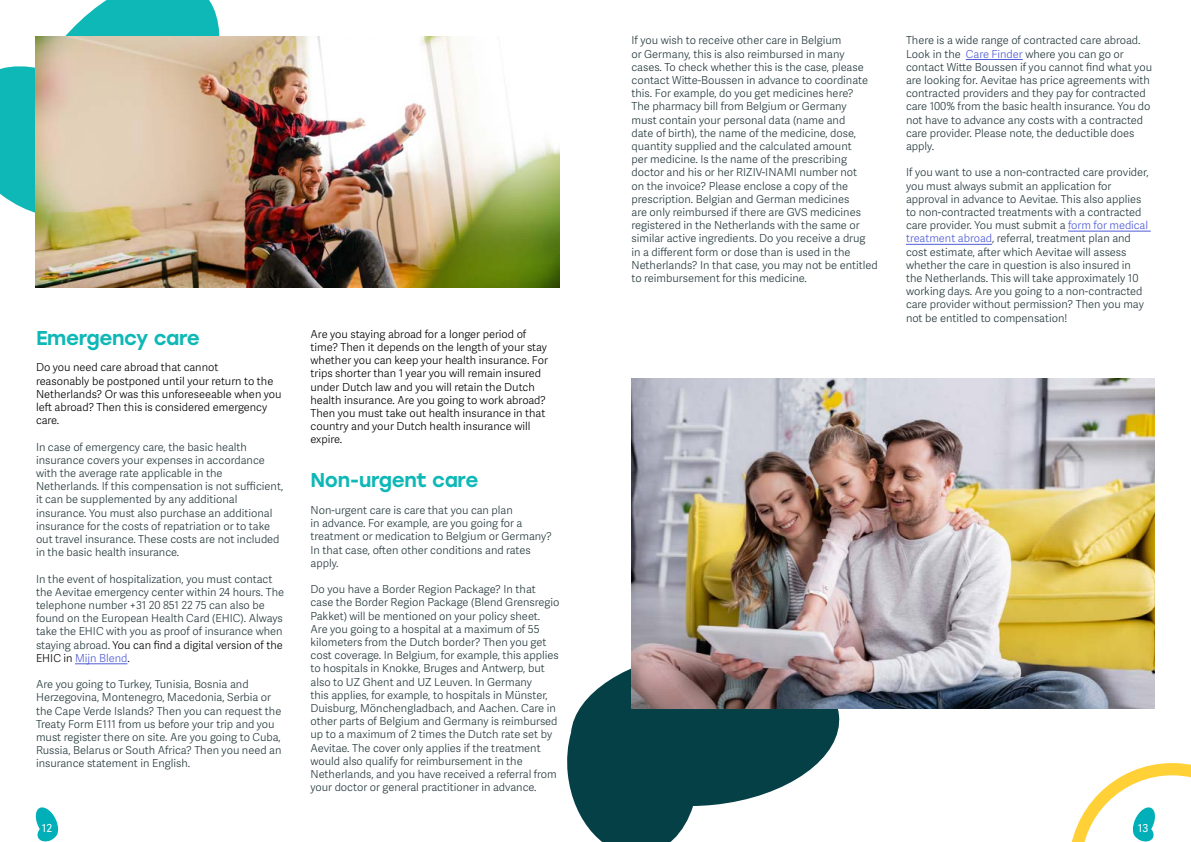
<style>
.page{position:relative;width:1191px;height:842px;background:#fff}
.page>*{position:absolute;margin:0;border:0;box-sizing:border-box;transform-origin:0 0}
.t1{font:500 20px "Stolzl";letter-spacing:-.02em;color:#0eb8b6}
.t2{font:300 11px/13.2px "Adelle Sans";color:#25383b}
.t3{font:300 11px/13.2px "Adelle Sans";color:#000}
.t4{font:11px "Adelle Sans";color:#fff}
.s1{color:#000}
.s2{color:#4f5cd6}
</style>
<div class="page">
<svg style="left:35px;top:807px;width:24px;height:35px"></svg>
<svg style="left:0;top:0;width:220px;height:231px;fill:#0eb8b6"></svg>
<hr style="left:75px;top:663px;width:52px;height:1px;background:#4f5cd6">
<hr style="left:965px;top:59px;width:57px;height:1px;background:#4f5cd6">
<hr style="left:1068px;top:231px;width:82px;height:1px;background:#4f5cd6">
<hr style="left:906px;top:244px;width:86px;height:1px;background:#4f5cd6">
<svg style="left:1072px;top:763px;width:119px;height:79px"></svg>
<img style="left:36px;top:36px;width:523px;height:251px">
<svg style="left:567px;top:668px;width:273px;height:174px;fill:#054047"></svg>
<img style="left:631px;top:378px;width:524px;height:331px">
<h1 class="t1" style="left:36px;top:324px;width:165px">Emergency care</h1>
<p class="t3" style="left:36px;top:361px;width:247px">Do you need care abroad that cannot<br>reasonably be postponed until your return to the Netherlands? Or was this unforeseeable when you left abroad? Then this is considered emergency care.</p>
<p class="t2" style="left:36px;top:440px;width:249px">In case of emergency care, the basic health insurance covers your expenses in accordance with the average rate applicable in the Netherlands. If this compensation is not sufficient, it can be supplemented by any additional insurance. You must also purchase an additional insurance for the costs of repatriation or to take out travel insurance. These costs are not included in the basic health insurance.</p>
<p class="t2" style="left:36px;top:572px;width:250px">In the event of hospitalization, you must contact the Aevitae emergency center within 24 hours. The telephone number +31 20 851 22 75 can also be found on the European Health Card (EHIC). Always take the EHIC with you as proof of insurance when staying abroad. <span class="s1">You can find a digital version of the EHIC in</span> <span class="s2">Mijn Blend</span><span class="s1">.</span></p>
<p class="t2" style="left:36px;top:678px;width:247px">Are you going to Turkey, Tunisia, Bosnia and Herzegovina, Montenegro, Macedonia, Serbia or the Cape Verde Islands? Then you can request the Treaty Form E111 from us before your trip and you must register there on site. Are you going to Cuba, Russia, Belarus or South Africa? Then you need an insurance statement in English.</p>
<p class="t3" style="left:310px;top:328px;width:239px">Are you staying abroad for a longer period of time? Then it depends on the length of your stay whether you can keep your health insurance. For trips shorter than 1 year you will remain insured under Dutch law and you will retain the Dutch health insurance. Are you going to work abroad?<br>Then you must take out health insurance in that country and your Dutch health insurance will expire.</p>
<h1 class="t1" style="left:310px;top:466px;width:170px">Non-urgent care</h1>
<p class="t2" style="left:310px;top:504px;width:243px">Non-urgent care is care that you can plan<br>in advance. For example, are you going for a treatment or medication to Belgium or Germany?<br>In that case, often other conditions and rates apply.</p>
<p class="t2" style="left:310px;top:583px;width:250px">Do you have a Border Region Package? In that case the Border Region Package (Blend Grensregio Pakket) will be mentioned on your policy sheet.<br>Are you going to a hospital at a maximum of 55 kilometers from the Dutch border? Then you get cost coverage. In Belgium, for example, this applies to hospitals in Knokke, Bruges and Antwerp, but also to UZ Ghent and UZ Leuven. In Germany<br>this applies, for example, to hospitals in Münster, Duisburg, Mönchengladbach, and Aachen. Care in other parts of Belgium and Germany is reimbursed up to a maximum of 2 times the Dutch rate set by Aevitae. The cover only applies if the treatment would also qualify for reimbursement in the Netherlands, and you have received a referral from your doctor or general practitioner in advance.</p>
<p class="t2" style="left:631px;top:34px;width:248px">If you wish to receive other care in Belgium<br>or Germany, this is also reimbursed in many cases. To check whether this is the case, please contact Witte-Boussen in advance to coordinate this. For example, do you get medicines here?<br>The pharmacy bill from Belgium or Germany<br>must contain your personal data (name and<br>date of birth), the name of the medicine, dose, quantity supplied and the calculated amount<br>per medicine. Is the name of the prescribing doctor and his or her RIZIV-INAMI number not<br>on the invoice? Please enclose a copy of the prescription. Belgian and German medicines<br>are only reimbursed if there are GVS medicines registered in the Netherlands with the same or similar active ingredients. Do you receive a drug<br>in a different form or dose than is used in the Netherlands? In that case, you may not be entitled to reimbursement for this medicine.</p>
<p class="t2" style="left:906px;top:34px;width:247px">There is a wide range of contracted care abroad.<br>Look in the <span class="s2">Care Finder</span> where you can go or contact Witte Boussen if you cannot find what you are looking for. Aevitae has price agreements with contracted providers and they pay for contracted care 100% from the basic health insurance. You do not have to advance any costs with a contracted care provider. Please note, the deductible does apply.</p>
<p class="t2" style="left:906px;top:166px;width:244px">If you want to use a non-contracted care provider, you must always submit an application for approval in advance to Aevitae. This also applies to non-contracted treatments with a contracted care provider. You must submit a <span class="s2">form for medical treatment abroad</span>, referral, treatment plan and cost estimate, after which Aevitae will assess whether the care in question is also insured in the Netherlands. This will take approximately 10 working days. Are you going to a non-contracted care provider without permission? Then you may not be entitled to compensation!</p>
<p class="t4" style="left:42px;top:822px;width:12px">12</p>
<p class="t4" style="left:1138px;top:822px;width:12px">13</p>
</div>
